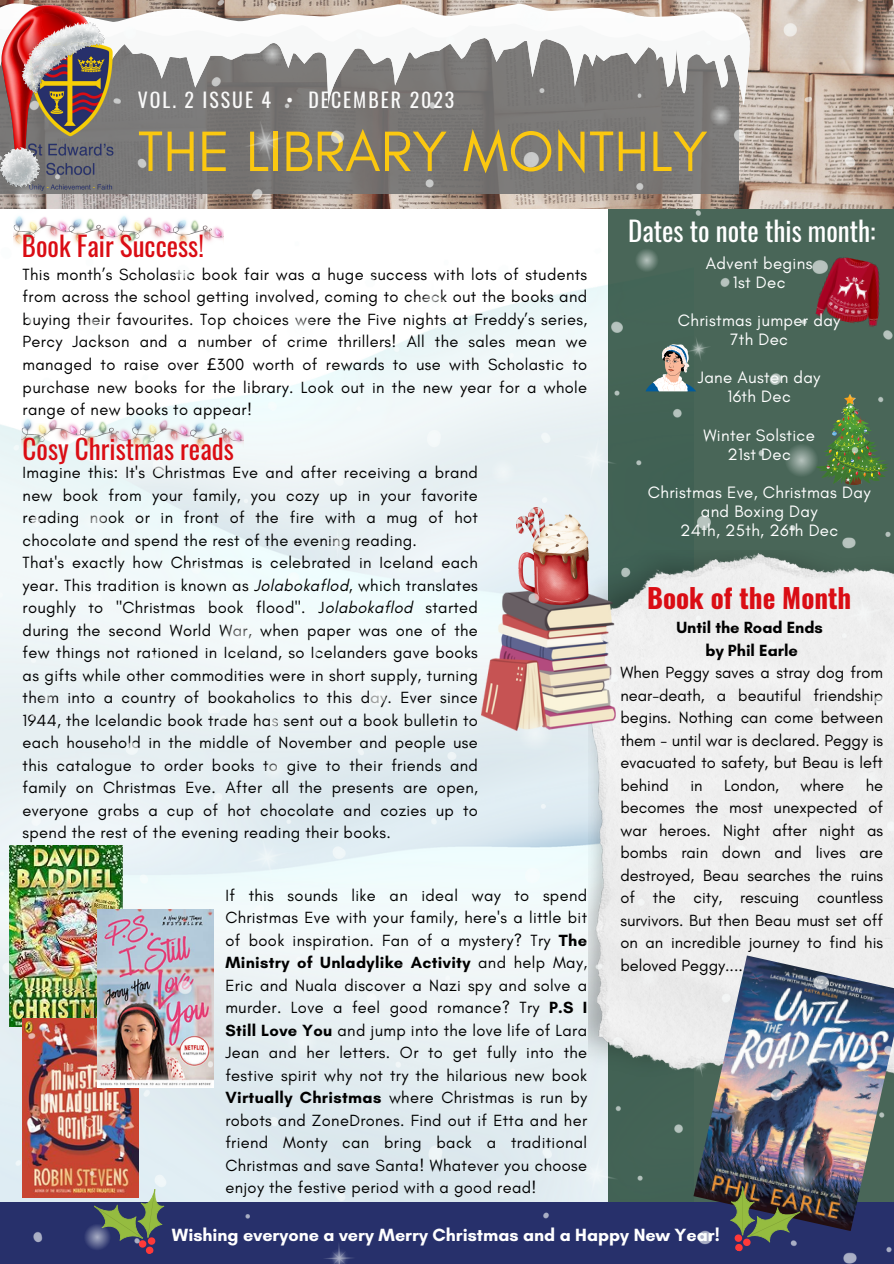
<style>
.page{position:relative;width:894px;height:1264px;background:#fff}
.page>*{position:absolute;margin:0;border:0;box-sizing:border-box;transform-origin:0 0}
.t1{font:57.9px "Glacial Indifference";color:#fbc810}
.t2{font:27px "Oswald";color:#da0d14}
.t3{font:27px "Oswald";color:#fff}
.t4{font:700 27px "Oswald";color:#da0d14}
.t5{font:19.8px "Oswald";letter-spacing:.1em;color:#fafafa}
.t6{font:700 18px "Glacial Indifference";color:#fff}
.t7{font:16.8px/19.2px "Glacial Indifference";letter-spacing:.02em;color:#fff;text-align:center}
.t8{font:16.5px/22.5px "Glacial Indifference";letter-spacing:.02em;color:#000;text-align:justify}
.t9{font:700 16.5px "Glacial Indifference";color:#000}
.s1{font-family:"Noto Sans"}
.s2{font-style:italic}
.s3{font-weight:700}
</style>
<div class="page">
<img style="left:482px;top:712px;width:133px;height:3px">
<img style="left:0;top:715px;width:893px;height:548px">
<img style="left:0;top:0;width:892px;height:712px">
<p class="t5" style="left:138px;top:85px;width:318px">VOL. 2 ISSUE 4 • DECEMBER 2023</p>
<p class="t1" style="left:138px;top:116px;width:571px">THE LIBRARY MONTHLY</p>
<p class="t2" style="left:22px;top:225px;width:183px">Book Fair Success!</p>
<p class="t8" style="left:23px;top:263px;width:566px">This month’s Scholastic book fair was a huge success with lots of students from across the school getting involved, coming to check out the books and buying their favourites. Top choices were the Five nights at Freddy’s series, Percy Jackson and a number of crime thrillers! All the sales mean we managed to raise over <span class="s1">£</span>300 worth of rewards to use with Scholastic to purchase new books for the library. Look out in the new year for a whole range of new books to appear!</p>
<p class="t2" style="left:23px;top:427px;width:213px">Cosy Christmas reads</p>
<p class="t8" style="left:23px;top:461px;width:456px">Imagine this: It's Christmas Eve and after receiving a brand new book from your family, you cozy up in your favorite reading nook or in front of the fire with a mug of hot chocolate and spend the rest of the evening reading.</p>
<p class="t8" style="left:23px;top:551px;width:456px">That's exactly how Christmas is celebrated in Iceland each year. This tradition is known as <span class="s2">Jolabokaflod</span>, which translates roughly to "Christmas book flood". J<span class="s2">olabokaflod</span> started during the second World War, when paper was one of the few things not rationed in Iceland, so Icelanders gave books as gifts while other commodities were in short supply, turning them into a country of bookaholics to this day. Ever since 1944, the Icelandic book trade has sent out a book bulletin to each household in the middle of November and people use this catalogue to order books to give to their friends and family on Christmas Eve. After all the presents are open, everyone grabs a cup of hot chocolate and cozies up to spend the rest of the evening reading their books.</p>
<p class="t8" style="left:225px;top:883px;width:363px">If this sounds like an ideal way to spend Christmas Eve with your family, here's a little bit of book inspiration. Fan of a mystery? Try <span class="s3">The Ministry of Unladylike Activity</span> and help May, Eric and Nuala discover a Nazi spy and solve a murder. Love a feel good romance? Try <span class="s3">P.S I Still Love You</span> and jump into the love life of Lara Jean and her letters. Or to get fully into the festive spirit why not try the hilarious new book <span class="s3">Virtually Christmas</span> where Christmas is run by robots and ZoneDrones. Find out if Etta and her friend Monty can bring back a traditional Christmas and save Santa! Whatever you choose enjoy the festive period with a good read!</p>
<p class="t3" style="left:628px;top:209px;width:248px">Dates to note this month:</p>
<p class="t7" style="left:705px;top:253px;width:108px">Advent begins</p>
<p class="t7" style="left:732px;top:272px;width:54px">1st Dec</p>
<p class="t7" style="left:677px;top:310px;width:164px">Christmas jumper day</p>
<p class="t7" style="left:730px;top:329px;width:59px">7th Dec</p>
<p class="t7" style="left:697px;top:368px;width:124px">Jane Austen day</p>
<p class="t7" style="left:727px;top:387px;width:65px">16th Dec</p>
<p class="t7" style="left:703px;top:425px;width:113px">Winter Solstice</p>
<p class="t7" style="left:727px;top:444px;width:65px">21st Dec</p>
<p class="t7" style="left:647px;top:482px;width:224px">Christmas Eve, Christmas Day and Boxing Day</p>
<p class="t7" style="left:680px;top:521px;width:159px">24th, 25th, 26th Dec</p>
<p class="t4" style="left:647px;top:576px;width:206px">Book of the Month</p>
<p class="t9" style="left:676px;top:617px;width:148px">Until the Road Ends</p>
<p class="t9" style="left:705px;top:640px;width:94px">by Phil Earle</p>
<p class="t8" style="left:620px;top:661px;width:264px">When Peggy saves a stray dog from near-death, a beautiful friendship begins. Nothing can come between them - until war is declared. Peggy is evacuated to safety, but Beau is left behind</p>
<p class="t8" style="left:620px;top:773px;width:264px;text-indent:245px">he becomes the most unexpected of war heroes. Night after night as bombs rain down and lives are destroyed, Beau searches the ruins of the city, rescuing countless survivors. But then Beau must set off on an incredible journey to find his beloved Peggy....</p>
<p class="t8" style="left:690px;top:773px;width:14px">in</p>
<p class="t8" style="left:724px;top:773px;width:56px">London,</p>
<p class="t8" style="left:800px;top:773px;width:45px">where</p>
<p class="t6" style="left:172px;top:1224px;width:549px">Wishing everyone a very Merry Christmas and a Happy New Year!</p>
</div>
